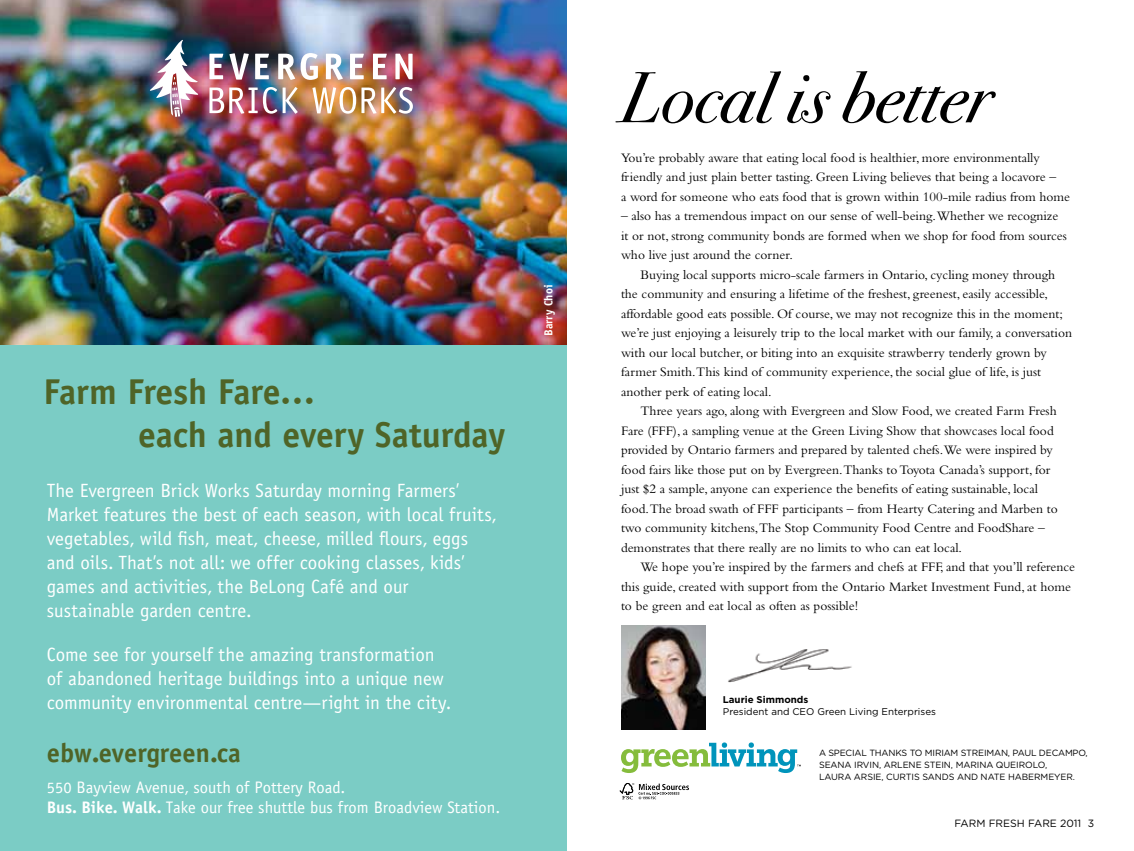
<style>
.page{position:relative;width:1134px;height:851px;background:#fff}
.page>*{position:absolute;margin:0;border:0;box-sizing:border-box;transform-origin:0 0}
.t1{font:72px "Bodoni Svty Two ITCTT Book Ita";color:#000}
.t2{font:700 35.55px/43px "Evergreen";letter-spacing:-.005em;color:#4f6427}
.t3{font:700 26.55px "Evergreen";color:#4f6427}
.t4{font:19.05px/24px "Evergreen";color:#fff}
.t5{font:16.5px/20.7px "Evergreen";color:#fff}
.t6{font:13.5px/19.5px "Bembo";color:#000}
.t7{font:700 11.55px "Evergreen";color:#fff}
.t8{font:10.5px "Gotham Rounded";letter-spacing:-.005em;color:#000}
.t9{font:9.75px "Gotham";color:#000}
.t10{font:700 9.75px "Gotham";color:#000}
.t11{font:9px/12px "Gotham Rounded";letter-spacing:-.01em;color:#000}
.s1{font-weight:700}
</style>
<div class="page">
<img style="left:621px;top:625px;width:84px;height:104px">
<img style="left:728px;top:649px;width:124px;height:33px">
<svg style="left:621px;top:742px;width:180px;height:31px"></svg>
<div style="left:0;top:344px;width:567px;height:506px;background:#7bccc5"></div>
<img style="left:0;top:0;width:567px;height:344px">
<img style="left:209px;top:87px;width:68px;height:27px">
<svg style="left:283px;top:87px;width:15px;height:27px"></svg>
<img style="left:312px;top:87px;width:101px;height:27px">
<img style="left:150px;top:40px;width:49px;height:77px">
<svg style="left:209px;top:54px;width:14px;height:25px"></svg>
<svg style="left:229px;top:53px;width:20px;height:27px"></svg>
<svg style="left:255px;top:54px;width:14px;height:25px"></svg>
<svg style="left:278px;top:54px;width:17px;height:26px"></svg>
<svg style="left:301px;top:53px;width:17px;height:27px"></svg>
<svg style="left:326px;top:54px;width:17px;height:26px"></svg>
<svg style="left:350px;top:54px;width:14px;height:25px"></svg>
<svg style="left:373px;top:54px;width:14px;height:25px"></svg>
<svg style="left:395px;top:54px;width:18px;height:25px"></svg>
<svg style="left:0;top:0;width:6px;height:4px"></svg>
<svg style="left:620px;top:783px;width:69px;height:16px"></svg>
<h2 class="t2" style="left:138px;top:369px;width:369px;text-indent:-95px">Farm Fresh Fare…<br>each and every Saturday</h2>
<p class="t4" style="left:47px;top:478px;width:451px">The Evergreen Brick Works Saturday morning Farmers’ Market features the best of each season, with local fruits, vegetables, wild fish, meat, cheese, milled flours, eggs and oils. That’s not all: we offer cooking classes, kids’ games and activities, the BeLong Café and our sustainable garden centre.</p>
<h3 class="t4" style="left:47px;top:642px;width:405px">Come see for yourself the amazing transformation of abandoned heritage buildings into a unique new community environmental centre—right in the city.</h3>
<h3 class="t3" style="left:47px;top:736px;width:195px">ebw.evergreen.ca</h3>
<p class="t5" style="left:47px;top:776px;width:454px">550 Bayview Avenue, south of Pottery Road.<br><span class="s1">Bus. Bike. Walk.</span> Take our free shuttle bus from Broadview Station.</p>
<p class="t7" style="left:541px;top:336px;width:53px;rotate:-90deg">Barry Choi</p>
<h1 class="t1" style="left:620px;top:35px;width:373px">Local is better</h1>
<p class="t6" style="left:621px;top:147px;width:451px">You’re probably aware that eating local food is healthier, more environmentally friendly and just plain better tasting. Green Living believes that being a locavore –<br>a word for someone who eats food that is grown within 100-mile radius from home</p>
<p class="t6" style="left:621px;top:206px;width:447px">– also has a tremendous impact on our sense of well-being.Whether we recognize it or not, strong community bonds are formed when we shop for food from sources who live just around the corner.</p>
<p class="t6" style="left:621px;top:264px;width:453px;text-indent:19px">Buying local supports micro-scale farmers in Ontario, cycling money through the community and ensuring a lifetime of the freshest, greenest, easily accessible, affordable good eats possible. Of course, we may not recognize this in the moment; we’re just enjoying a leisurely trip to the local market with our family, a conversation with our local butcher, or biting into an exquisite strawberry tenderly grown by farmer Smith.This kind of community experience, the social glue of life, is just another perk of eating local.</p>
<p class="t6" style="left:621px;top:401px;width:438px;text-indent:19px">Three years ago, along with Evergreen and Slow Food, we created Farm Fresh Fare (FFF), a sampling venue at the Green Living Show that showcases local food provided by Ontario farmers and prepared by talented chefs.We were inspired by food fairs like those put on by Evergreen.Thanks to Toyota Canada’s support, for just $2 a sample, anyone can experience the benefits of eating sustainable, local food.The broad swath of FFF participants – from Hearty Catering and Marben to two community kitchens,The Stop Community Food Centre and FoodShare – demonstrates that there really are no limits to who can eat local.</p>
<p class="t6" style="left:621px;top:557px;width:456px;text-indent:19px">We hope you’re inspired by the farmers and chefs at FFF, and that you’ll reference this guide, created with support from the Ontario Market Investment Fund, at home to be green and eat local as often as possible!</p>
<p class="t10" style="left:723px;top:693px;width:87px">Laurie Simmonds</p>
<p class="t9" style="left:723px;top:706px;width:215px">President and CEO Green Living Enterprises</p>
<p class="t11" style="left:819px;top:746px;width:270px">A SPECIAL THANKS TO MIRIAM STREIMAN, PAUL DECAM PO,<br>SEANA I RVIN, ARLENE STEIN, MARINA QUEIROLO,<br>LAURA ARSIE, CURTIS SANDS AND NATE HABERM EYER.</p>
<p class="t8" style="left:955px;top:815px;width:49px">FARM FRES</p>
<p class="t8" style="left:1017px;top:815px;width:26px">H FARE</p>
<p class="t8" style="left:1060px;top:815px;width:35px">2011 3</p>
</div>
